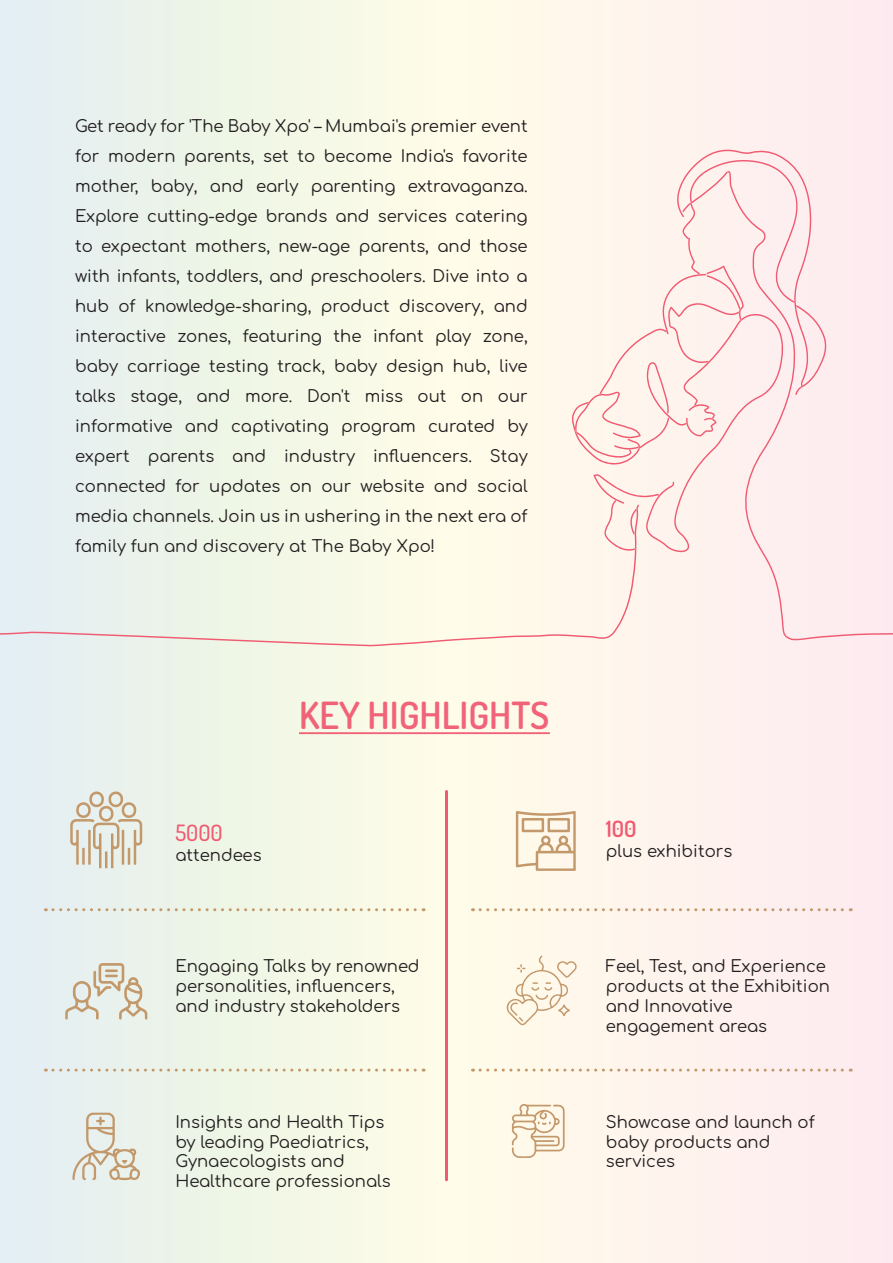
<style>
.page{position:relative;width:893px;height:1263px;background:#fff}
.page>*{position:absolute;margin:0;border:0;box-sizing:border-box;transform-origin:0 0}
.t1{font:600 37.5px "Dosis";color:#f05b72}
.t2{font:500 22.5px "Dosis";color:#f05b72}
.t3{font:600 22.5px "Dosis";color:#f05b72}
.t4{font:16.5px/30px "Comfortaa";color:#231f20}
</style>
<div class="page">
<div style="left:0;top:0;width:893px;height:1263px;background:linear-gradient(to right,#e9f6ea,#fff2ed)"></div>
<svg style="left:70px;top:791px;width:72px;height:77px;background:#ddd7c8"></svg>
<svg style="left:516px;top:811px;width:60px;height:60px;background:#ebd8c0"></svg>
<hr style="left:445px;top:791px;width:3px;height:389px;background:#f05b72">
<svg style="left:53px;top:908px;width:371px;height:3px"></svg>
<svg style="left:53px;top:1068px;width:371px;height:3px"></svg>
<svg style="left:480px;top:908px;width:371px;height:3px"></svg>
<svg style="left:480px;top:1068px;width:371px;height:3px"></svg>
<svg style="left:65px;top:963px;width:82px;height:57px;background:#dfdccf"></svg>
<svg style="left:506px;top:955px;width:71px;height:71px;background:#f7ecda"></svg>
<svg style="left:72px;top:1113px;width:68px;height:68px;background:#dfddd1"></svg>
<svg style="left:512px;top:1103px;width:53px;height:55px;background:#eedec8"></svg>
<hr style="left:299px;top:732px;width:250px;height:2px;background:#f05b72">
<svg style="left:0;top:505px;width:639px;height:141px;background:#f3f4e8"></svg>
<div style="left:727px;top:171px;width:166px;height:470px;background:#fdecf0"></div>
<svg style="left:570px;top:147px;width:257px;height:405px;background:#fdeae7"></svg>
<p class="t4" style="left:75px;top:109px;width:454px;text-align:justify">Get ready for 'The Baby Xpo' – Mumbai's premier event for modern parents, set to become India's favorite mother, baby, and early parenting extravaganza.<br>Explore cutting-edge brands and services catering to expectant mothers, new-age parents, and those with infants, toddlers, and preschoolers. Dive into a hub of knowledge-sharing, product discovery, and interactive zones, featuring the infant play zone, baby carriage testing track, baby design hub, live talks stage, and more. Don't miss out on our informative and captivating program curated by expert parents and industry influencers. Stay connected for updates on our website and social media channels. Join us in ushering in the next era of family fun and discovery at The Baby Xpo!</p>
<h2 class="t2" style="left:175px;top:816px;width:49px">5000</h2>
<p class="t4" style="left:175px;top:838px;width:88px">attendees</p>
<h1 class="t1" style="left:299px;top:688px;width:252px">KEY HIGHLIGHTS</h1>
<h2 class="t3" style="left:606px;top:813px;width:32px">100</h2>
<p class="t4" style="left:606px;top:834px;width:128px">plus exhibitors</p>
<p class="t4" style="left:175px;top:954px;width:246px;line-height:19.8px">Engaging Talks by renowned personalities, influencers, and industry stakeholders</p>
<p class="t4" style="left:606px;top:954px;width:226px;line-height:19.8px">Feel, Test, and Experience products at the Exhibition and Innovative engagement areas</p>
<p class="t4" style="left:175px;top:1110px;width:217px;line-height:19.8px">Insights and Health Tips by leading Paediatrics,<br>Gynaecologists and<br>Healthcare professionals</p>
<p class="t4" style="left:606px;top:1110px;width:211px;line-height:19.8px">Showcase and launch of baby products and services</p>
</div>
